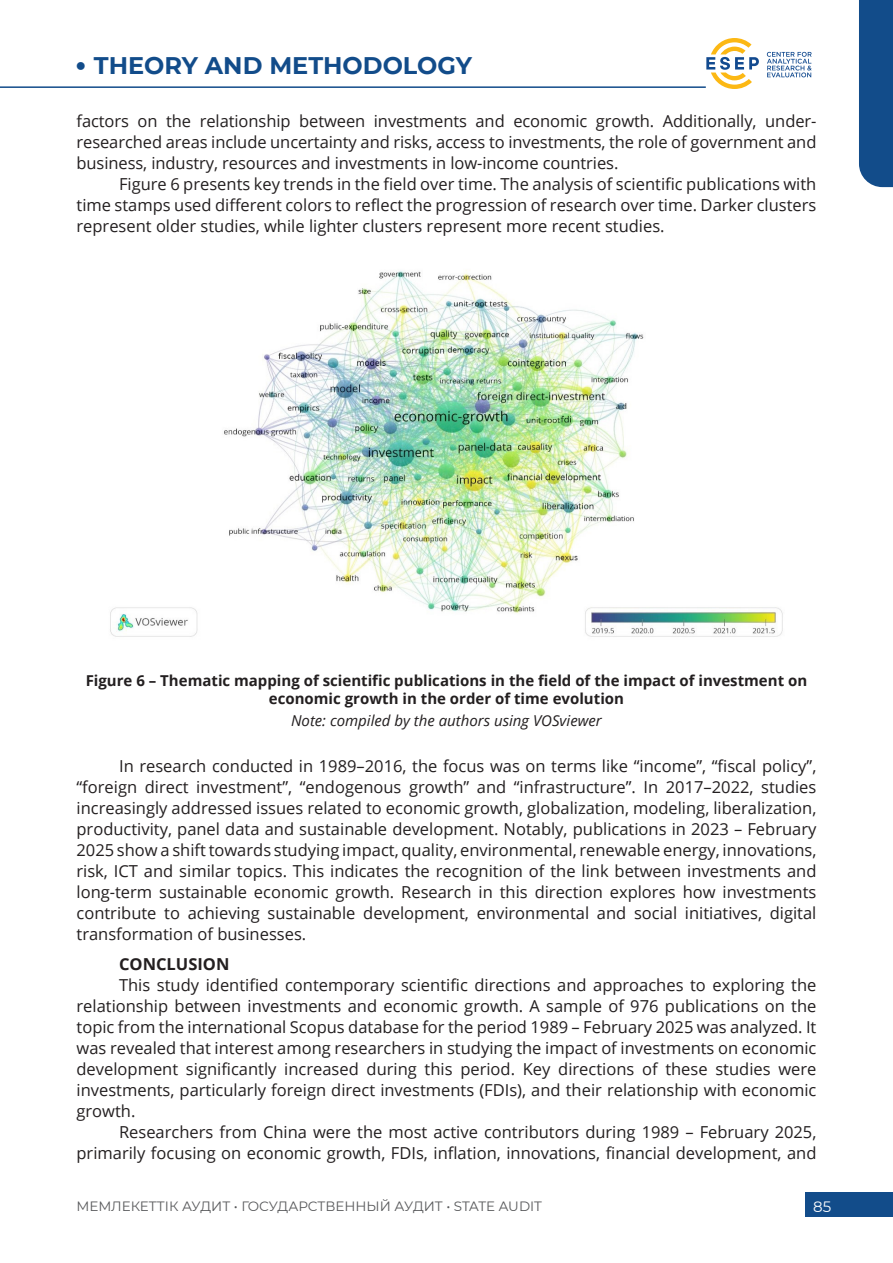
<style>
.page{position:relative;width:893px;height:1263px;background:#fff}
.page>*{position:absolute;margin:0;border:0;box-sizing:border-box;transform-origin:0 0}
.t1{font:700 24px "Montserrat";color:#124c8a}
.t2{font:16.5px/21px "Open Sans";color:#231f20;text-align:justify}
.t3{font:700 16.5px "Open Sans";color:#231f20}
.t4{font:700 15px/18px "Open Sans";color:#231f20;text-align:center}
.t5{font:italic 15px "Open Sans";color:#231f20}
.t6{font:15px "Montserrat";color:#fff}
.t7{font:13.5px "Montserrat";color:#57585a}
.s1{font-family:"DIN Pro";font-weight:400}
</style>
<div class="page">
<div style="left:805px;top:1192px;width:88px;height:24px;background:#124c8a"></div>
<div style="left:859px;top:0;width:34px;height:187px;background:#124c8a"></div>
<hr style="left:0;top:86px;width:706px;height:2px;background:#124c8a">
<svg style="left:706px;top:38px;width:53px;height:51px"></svg>
<svg style="left:767px;top:52px;width:45px;height:25px"></svg>
<img style="left:110px;top:270px;width:673px;height:367px">
<h1 class="t1" style="left:74px;top:48px;width:399px"><span class="s1">•</span> THEORY AND METHODOLOGY</h1>
<p class="t2" style="left:77px;top:111px;width:741px">factors on the relationship between investments and economic growth. Additionally, under&shy;researched areas include uncertainty and risks, access to investments, the role of government and business, industry, resources and investments in low-income countries.</p>
<p class="t2" style="left:77px;top:174px;width:741px;text-indent:43px">Figure 6 presents key trends in the field over time. The analysis of scientific publications with time stamps used different colors to reflect the progression of research over time. Darker clusters represent older studies, while lighter clusters represent more recent studies.</p>
<p class="t4" style="left:86px;top:671px;width:723px">Figure 6 – Thematic mapping of scientific publications in the field of the impact of investment on economic growth in the order of time evolution</p>
<p class="t5" style="left:291px;top:710px;width:312px">Note: compiled by the authors using VOSviewer</p>
<p class="t2" style="left:77px;top:755px;width:741px;text-indent:43px">In research conducted in 1989–2016, the focus was on terms like “income”, “fiscal policy”, “foreign direct investment”, “endogenous growth” and “infrastructure”. In 2017–2022, studies increasingly addressed issues related to economic growth, globalization, modeling, liberalization, productivity, panel data and sustainable development. Notably, publications in 2023 – February 2025 show a shift towards studying impact, quality, environmental, renewable energy, innovations, risk, ICT and similar topics. This indicates the recognition of the link between investments and long-term sustainable economic growth. Research in this direction explores how investments contribute to achieving sustainable development, environmental and social initiatives, digital transformation of businesses.</p>
<p class="t3" style="left:119px;top:952px;width:112px">CONCLUSION</p>
<p class="t2" style="left:77px;top:974px;width:741px;text-indent:43px">This study identified contemporary scientific directions and approaches to exploring the relationship between investments and economic growth. A sample of 976 publications on the topic from the international Scopus database for the period 1989 – February 2025 was analyzed. It was revealed that interest among researchers in studying the impact of investments on economic development significantly increased during this period. Key directions of these studies were investments, particularly foreign direct investments (FDIs), and their relationship with economic growth.</p>
<p class="t2" style="left:77px;top:1121px;width:741px;text-align:right">Researchers from China were the most active contributors during 1989 – February 2025, primarily focusing on economic growth, FDIs, inflation, innovations, financial development, and</p>
<p class="t7" style="left:77px;top:1197px;width:467px">МЕМЛЕКЕТТІК АУДИТ • ГОСУДАРСТВЕННЫЙ АУДИТ • STATE AUDIT</p>
<p class="t6" style="left:813px;top:1196px;width:20px">85</p>
</div>
